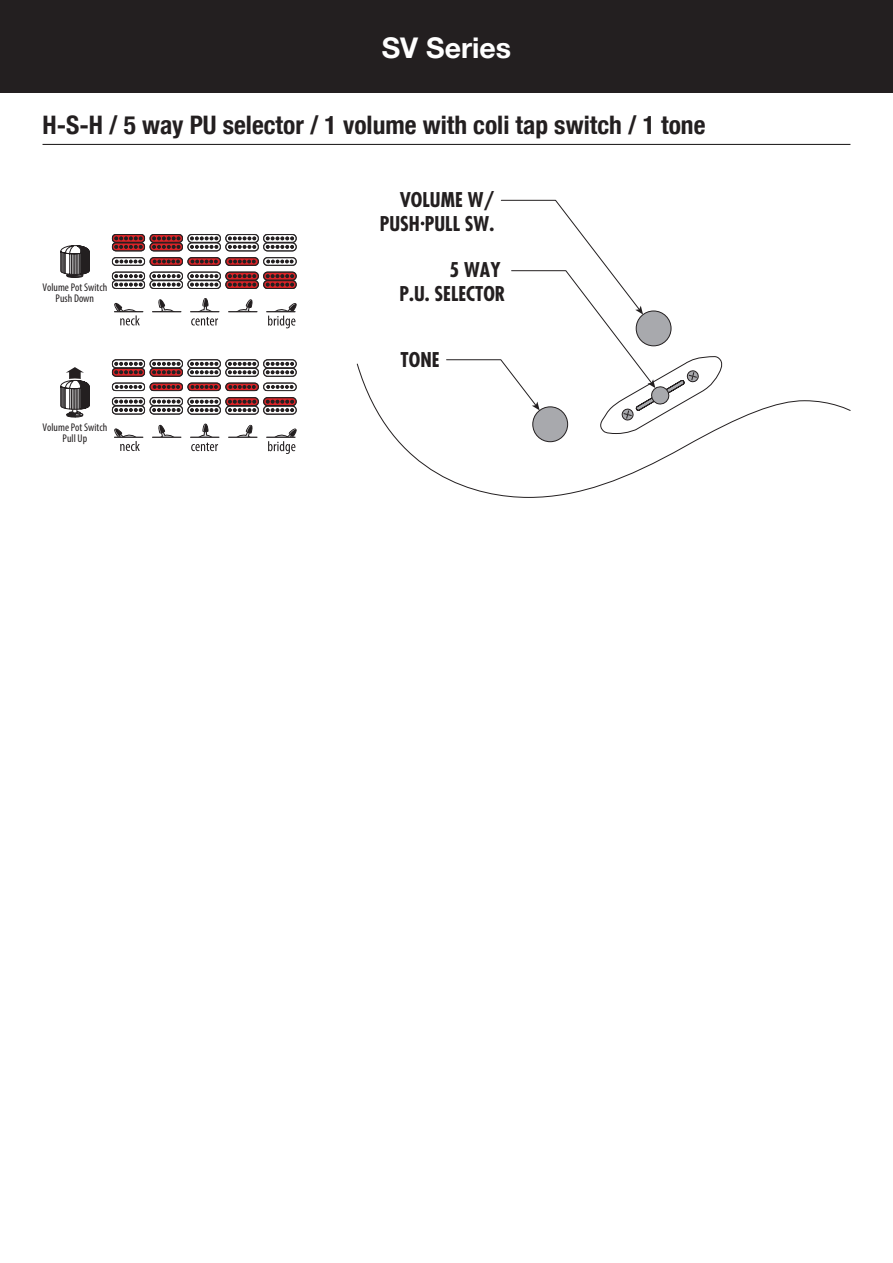
<style>
.page{position:relative;width:893px;height:1263px;background:#fff}
.page>*{position:absolute;margin:0;border:0;box-sizing:border-box;transform-origin:0 0}
.t1{font:700 28.5px "Helvetica Neue";color:#fff}
.t2{font:700 condensed 25.5px "Helvetica Neue";color:#231f20}
.t3{font:700 condensed 19.8px/23.9px "Futura";color:#231f20;text-align:right}
.t4{font:condensed 11.1px/10.9px "Myriad Pro";color:#231f20;text-align:center}
</style>
<div class="page">
<hr style="left:43px;top:144px;width:807px;height:1px;background:#231f20">
<svg style="left:60px;top:245px;width:29px;height:33px"></svg>
<div style="left:263px;top:383px;width:33px;height:8px;border:1px solid #231f20;border-radius:4px"></div>
<svg style="left:264px;top:383px;width:32px;height:8px"></svg>
<div style="left:226px;top:383px;width:33px;height:8px;border:1px solid #231f20;border-radius:4px"></div>
<svg style="left:112px;top:383px;width:146px;height:8px"></svg>
<div style="left:226px;top:360px;width:33px;height:8px;border:1px solid #231f20;border-radius:4px"></div>
<div style="left:226px;top:368px;width:33px;height:8px;border:1px solid #231f20;border-radius:4px"></div>
<div style="left:263px;top:360px;width:33px;height:8px;border:1px solid #231f20;border-radius:4px"></div>
<div style="left:263px;top:368px;width:33px;height:8px;border:1px solid #231f20;border-radius:4px"></div>
<svg style="left:264px;top:360px;width:32px;height:16px"></svg>
<div style="left:226px;top:397px;width:33px;height:9px;border:1px solid #231f20;border-radius:4px"></div>
<div style="left:226px;top:406px;width:33px;height:8px;border:1px solid #231f20;border-radius:4px"></div>
<svg style="left:112px;top:397px;width:146px;height:17px"></svg>
<div style="left:263px;top:397px;width:33px;height:9px;border:1px solid #231f20;border-radius:4px"></div>
<div style="left:263px;top:406px;width:33px;height:8px;border:1px solid #231f20;border-radius:4px"></div>
<svg style="left:264px;top:397px;width:32px;height:17px"></svg>
<svg style="left:112px;top:360px;width:146px;height:16px"></svg>
<svg style="left:153px;top:425px;width:28px;height:13px"></svg>
<svg style="left:229px;top:425px;width:28px;height:13px"></svg>
<svg style="left:60px;top:367px;width:29px;height:50px"></svg>
<div style="left:112px;top:257px;width:33px;height:8px;border:1px solid #231f20;border-radius:4px"></div>
<div style="left:188px;top:257px;width:33px;height:9px;border:1px solid #231f20;border-radius:4px"></div>
<div style="left:150px;top:257px;width:33px;height:8px;border:1px solid #231f20;border-radius:4px"></div>
<div style="left:263px;top:257px;width:33px;height:8px;border:1px solid #231f20;border-radius:4px"></div>
<svg style="left:264px;top:258px;width:32px;height:7px"></svg>
<div style="left:263px;top:272px;width:33px;height:8px;border:1px solid #231f20;border-radius:4px"></div>
<div style="left:263px;top:280px;width:33px;height:9px;border:1px solid #231f20;border-radius:4px"></div>
<svg style="left:264px;top:272px;width:32px;height:17px"></svg>
<div style="left:226px;top:257px;width:33px;height:9px;border:1px solid #231f20;border-radius:4px"></div>
<svg style="left:112px;top:258px;width:146px;height:7px"></svg>
<div style="left:226px;top:234px;width:33px;height:9px;border:1px solid #231f20;border-radius:4px"></div>
<div style="left:226px;top:243px;width:33px;height:8px;border:1px solid #231f20;border-radius:4px"></div>
<div style="left:263px;top:234px;width:33px;height:9px;border:1px solid #231f20;border-radius:4px"></div>
<div style="left:263px;top:243px;width:33px;height:8px;border:1px solid #231f20;border-radius:4px"></div>
<svg style="left:264px;top:234px;width:32px;height:17px"></svg>
<div style="left:226px;top:272px;width:33px;height:8px;border:1px solid #231f20;border-radius:4px"></div>
<div style="left:226px;top:280px;width:33px;height:9px;border:1px solid #231f20;border-radius:4px"></div>
<svg style="left:112px;top:272px;width:146px;height:17px"></svg>
<svg style="left:112px;top:234px;width:146px;height:17px"></svg>
<svg style="left:153px;top:299px;width:28px;height:13px"></svg>
<svg style="left:229px;top:300px;width:28px;height:12px"></svg>
<svg style="left:114px;top:429px;width:29px;height:22px"></svg>
<svg style="left:191px;top:424px;width:28px;height:27px"></svg>
<svg style="left:267px;top:429px;width:30px;height:25px"></svg>
<svg style="left:114px;top:303px;width:29px;height:22px"></svg>
<svg style="left:191px;top:299px;width:28px;height:26px"></svg>
<svg style="left:267px;top:303px;width:30px;height:25px"></svg>
<svg style="left:356px;top:363px;width:495px;height:135px"></svg>
<svg style="left:446px;top:199px;width:279px;height:235px"></svg>
<div style="left:0;top:0;width:893px;height:93px;background:#231f20"></div>
<p class="t1" style="left:382px;top:22px;width:131px">SV Series</p>
<p class="t2" style="left:43px;top:104px;width:664px">H-S-H / 5 way PU selector / 1 volume with coli tap switch / 1 tone</p>
<p class="t4" style="left:43px;top:282px;width:66px">Volume Pot Switch<br>Push Down</p>
<p class="t4" style="left:43px;top:421px;width:66px">Volume Pot Switch<br>Pull Up</p>
<p class="t3" style="left:380px;top:188px;width:116px">VOLUME W/<br>PUSH PULL SW.</p>
<p class="t3" style="left:399px;top:258px;width:107px">5 WAY<br>P.U. SELECTOR</p>
<p class="t3" style="left:401px;top:347px;width:40px">TONE</p>
</div>
